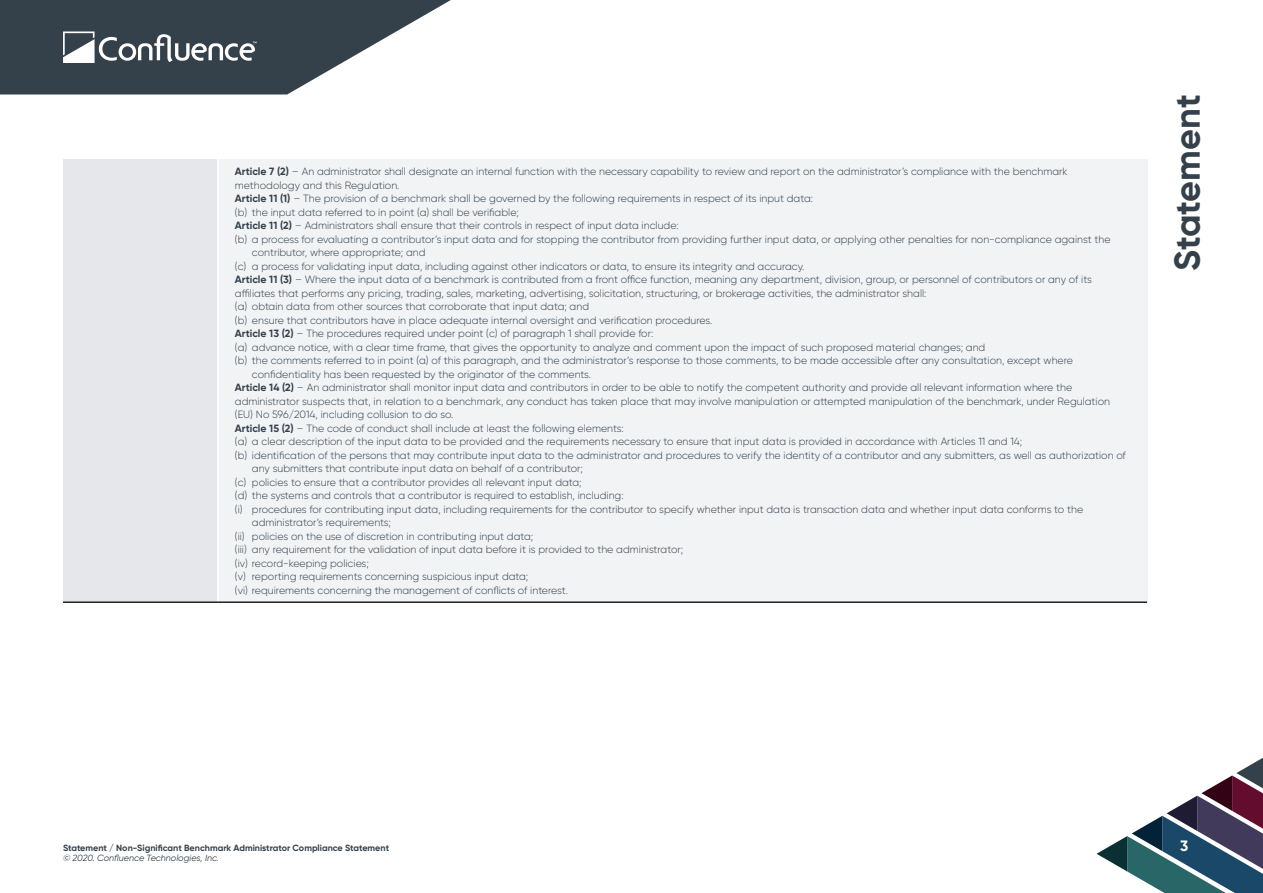
<style>
.page{position:relative;width:1263px;height:893px;background:#fff}
.page>*{position:absolute;margin:0;border:0;box-sizing:border-box;transform-origin:0 0}
.t1{font:700 36px "Gilroy";color:#34414b}
.t2{font:700 15px "Gilroy";color:#fff}
.Table_Indent{font:300 10.5px/13.5px "Gilroy";color:#34414b}
.Content{font:300 10.5px/13.5px "Gilroy";color:#34414b}
.Table_Main{font:300 10.5px/13.5px "Gilroy";color:#34414b}
.t3{font:700 9px "Gilroy";color:#34414b}
.t4{font:italic 9px "Gilroy";color:#34414b}
.s1{font-weight:700}
</style>
<div class="page">
<svg style="left:1096px;top:757px;width:167px;height:136px"></svg>
<svg style="left:0;top:0;width:451px;height:95px"></svg>
<div style="left:63px;top:158px;width:155px;height:444px;background:#e6e7eb"></div>
<div style="left:218px;top:158px;width:929px;height:444px;background:#f1f3f5"></div>
<hr style="left:63px;top:158px;width:155px;height:1px;background:#fff">
<hr style="left:218px;top:158px;width:929px;height:1px;background:#fff">
<hr style="left:217px;top:159px;width:2px;height:442px;background:#fff">
<hr style="left:63px;top:601px;width:155px;height:2px;background:#231f20">
<hr style="left:218px;top:601px;width:929px;height:2px;background:#231f20">
<p class="Table_Main" style="left:235px;top:165px;width:834px"><span class="s1">Article 7 (2)</span> – An administrator shall designate an internal function with the necessary capability to review and report on the administrator’s compliance with the benchmark methodology and this Regulation.</p>
<p class="Table_Main" style="left:235px;top:192px;width:580px"><span class="s1">Article 11 (1)</span> – The provision of a benchmark shall be governed by the following requirements in respect of its input data:</p>
<p class="Table_Indent" style="left:235px;top:205px;width:285px">(b) the input data referred to in point (a) shall be verifiable;</p>
<p class="Table_Main" style="left:235px;top:219px;width:445px"><span class="s1">Article 11 (2)</span> – Administrators shall ensure that their controls in respect of input data include:</p>
<p class="Table_Indent" style="left:252px;top:232px;width:860px;text-indent:-17px">(b) a process for evaluating a contributor’s input data and for stopping the contributor from providing further input data, or applying other penalties for non-compliance against the contributor, where appropriate; and</p>
<p class="Table_Indent" style="left:235px;top:259px;width:571px">(c) a process for validating input data, including against other indicators or data, to ensure its integrity and accuracy.</p>
<p class="Content" style="left:235px;top:273px;width:858px"><span class="s1">Article 11 (3)</span> – Where the input data of a benchmark is contributed from a front office function, meaning any department, division, group, or personnel of contributors or any of its affiliates that performs any pricing, trading, sales, marketing, advertising, solicitation, structuring, or brokerage activities, the administrator shall:</p>
<p class="Table_Indent" style="left:235px;top:300px;width:356px">(a) obtain data from other sources that corroborate that input data; and</p>
<p class="Table_Indent" style="left:235px;top:313px;width:479px">(b) ensure that contributors have in place adequate internal oversight and verification procedures.</p>
<p class="Content" style="left:235px;top:327px;width:420px"><span class="s1">Article 13 (2)</span> – The procedures required under point (c) of paragraph 1 shall provide for:</p>
<p class="Table_Indent" style="left:235px;top:340px;width:752px">(a) advance notice, with a clear time frame, that gives the opportunity to analyze and comment upon the impact of such proposed material changes; and</p>
<p class="Table_Indent" style="left:252px;top:354px;width:823px;text-indent:-17px">(b) the comments referred to in point (a) of this paragraph, and the administrator’s response to those comments, to be made accessible after any consultation, except where confidentiality has been requested by the originator of the comments.</p>
<p class="Content" style="left:235px;top:381px;width:877px"><span class="s1">Article 14 (2)</span> – An administrator shall monitor input data and contributors in order to be able to notify the competent authority and provide all relevant information where the administrator suspects that, in relation to a benchmark, any conduct has taken place that may involve manipulation or attempted manipulation of the benchmark, under Regulation (EU) No 596/2014, including collusion to do so.</p>
<p class="Content" style="left:235px;top:421px;width:390px"><span class="s1">Article 15 (2)</span> – The code of conduct shall include at least the following elements:</p>
<p class="Table_Indent" style="left:235px;top:435px;width:789px">(a) a clear description of the input data to be provided and the requirements necessary to ensure that input data is provided in accordance with Articles 11 and 14;</p>
<p class="Table_Indent" style="left:252px;top:448px;width:875px;text-indent:-17px">(b) identification of the persons that may contribute input data to the administrator and procedures to verify the identity of a contributor and any submitters, as well as authorization of any submitters that contribute input data on behalf of a contributor;</p>
<p class="Table_Indent" style="left:235px;top:475px;width:348px">(c) policies to ensure that a contributor provides all relevant input data;</p>
<p class="Table_Indent" style="left:235px;top:489px;width:390px">(d) the systems and controls that a contributor is required to establish, including:</p>
<p class="Table_Indent" style="left:252px;top:502px;width:833px;text-indent:-17px">(i) procedures for contributing input data, including requirements for the contributor to specify whether input data is transaction data and whether input data conforms to the administrator’s requirements;</p>
<p class="Table_Indent" style="left:235px;top:529px;width:300px">(ii) policies on the use of discretion in contributing input data;</p>
<p class="Table_Indent" style="left:235px;top:543px;width:450px">(iii) any requirement for the validation of input data before it is provided to the administrator;</p>
<p class="Table_Indent" style="left:235px;top:556px;width:135px">(iv) record-keeping policies;</p>
<p class="Table_Indent" style="left:235px;top:570px;width:295px">(v) reporting requirements concerning suspicious input data;</p>
<p class="Table_Indent" style="left:235px;top:583px;width:334px">(vi) requirements concerning the management of conflicts of interest.</p>
<h1 class="t1" style="left:1165px;top:271px;width:178px;rotate:-90deg">Statement</h1>
<p class="t3" style="left:63px;top:842px;width:328px">Statement / Non-Significant Benchmark Administrator Compliance Statement</p>
<p class="t4" style="left:63px;top:852px;width:157px">© 2020. Confluence Technologies, Inc.</p>
<h2 class="t2" style="left:1180px;top:836px;width:10px">3</h2>
</div>
